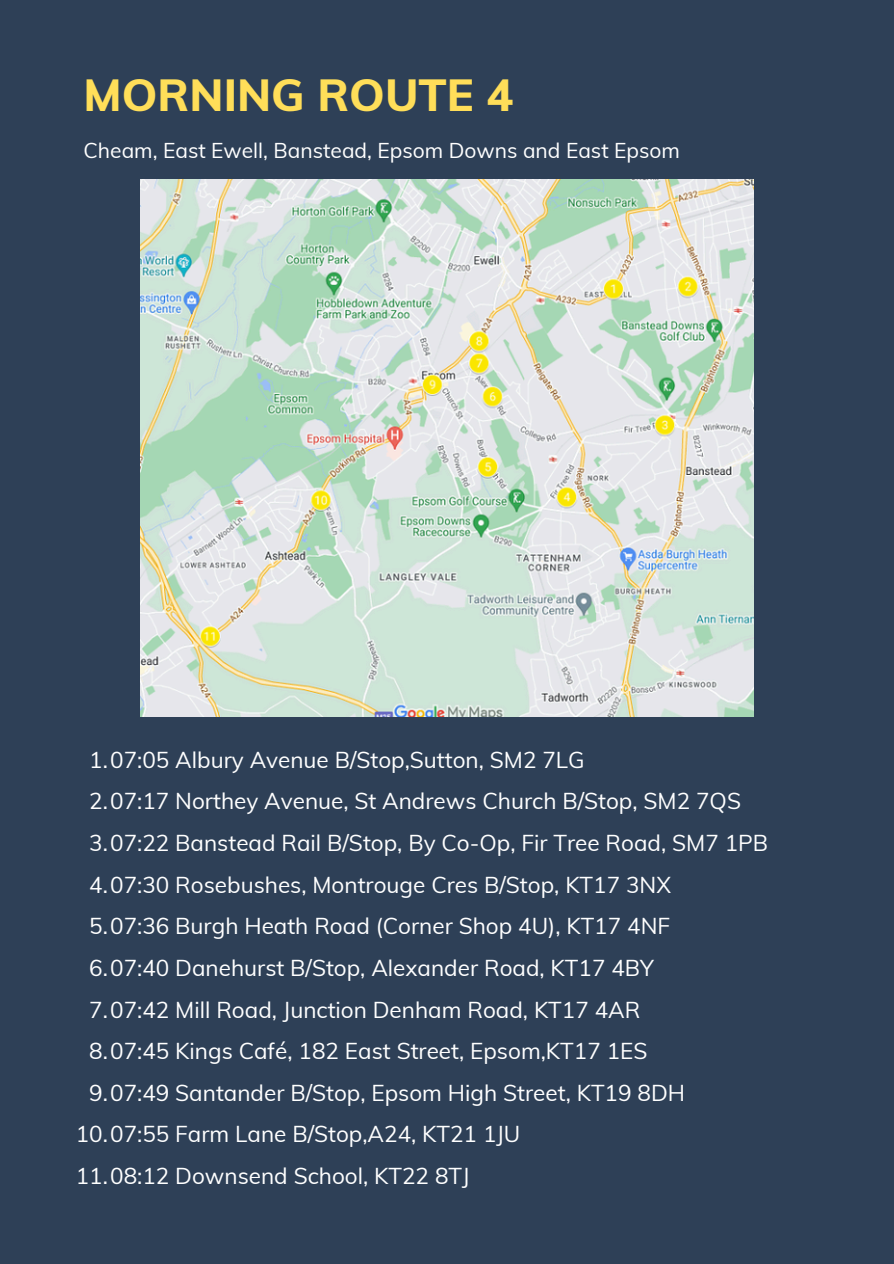
<style>
.page{position:relative;width:894px;height:1264px;background:#fff}
.page>*{position:absolute;margin:0;border:0;box-sizing:border-box;transform-origin:0 0}
.t1{font:800 45px "Muli";color:#ffde59}
.t2{font:22.5px "Muli";color:#fff}
.t3{font:21px "Muli";color:#fff}
</style>
<div class="page">
<div style="left:0;top:0;width:893px;height:1263px;background:#2e4057"></div>
<img style="left:140px;top:180px;width:613px;height:537px">
<p class="t1" style="left:84px;top:66px;width:431px">MORNING ROUTE 4</p>
<p class="t3" style="left:84px;top:137px;width:598px">Cheam, East Ewell, Banstead, Epsom Downs and East Epsom</p>
<p class="t2" style="left:89px;top:745px;width:497px">1.07:05 Albury Avenue B/Stop,Sutton, SM2 7LG</p>
<p class="t2" style="left:89px;top:786px;width:653px">2.07:17 Northey Avenue, St Andrews Church B/Stop, SM2 7QS</p>
<p class="t2" style="left:89px;top:828px;width:680px">3.07:22 Banstead Rail B/Stop, By Co-Op, Fir Tree Road, SM7 1PB</p>
<p class="t2" style="left:89px;top:870px;width:583px">4.07:30 Rosebushes, Montrouge Cres B/Stop, KT17 3NX</p>
<p class="t2" style="left:89px;top:911px;width:582px">5.07:36 Burgh Heath Road (Corner Shop 4U), KT17 4NF</p>
<p class="t2" style="left:89px;top:953px;width:566px">6.07:40 Danehurst B/Stop, Alexander Road, KT17 4BY</p>
<p class="t2" style="left:89px;top:994px;width:552px">7.07:42 Mill Road, Junction Denham Road, KT17 4AR</p>
<p class="t2" style="left:89px;top:1036px;width:559px">8.07:45 Kings Café, 182 East Street, Epsom,KT17 1ES</p>
<p class="t2" style="left:89px;top:1078px;width:597px">9.07:49 Santander B/Stop, Epsom High Street, KT19 8DH</p>
<p class="t2" style="left:76px;top:1119px;width:446px">10.07:55 Farm Lane B/Stop,A24, KT21 1JU</p>
<p class="t2" style="left:76px;top:1161px;width:395px">11.08:12 Downsend School, KT22 8TJ</p>
</div>
